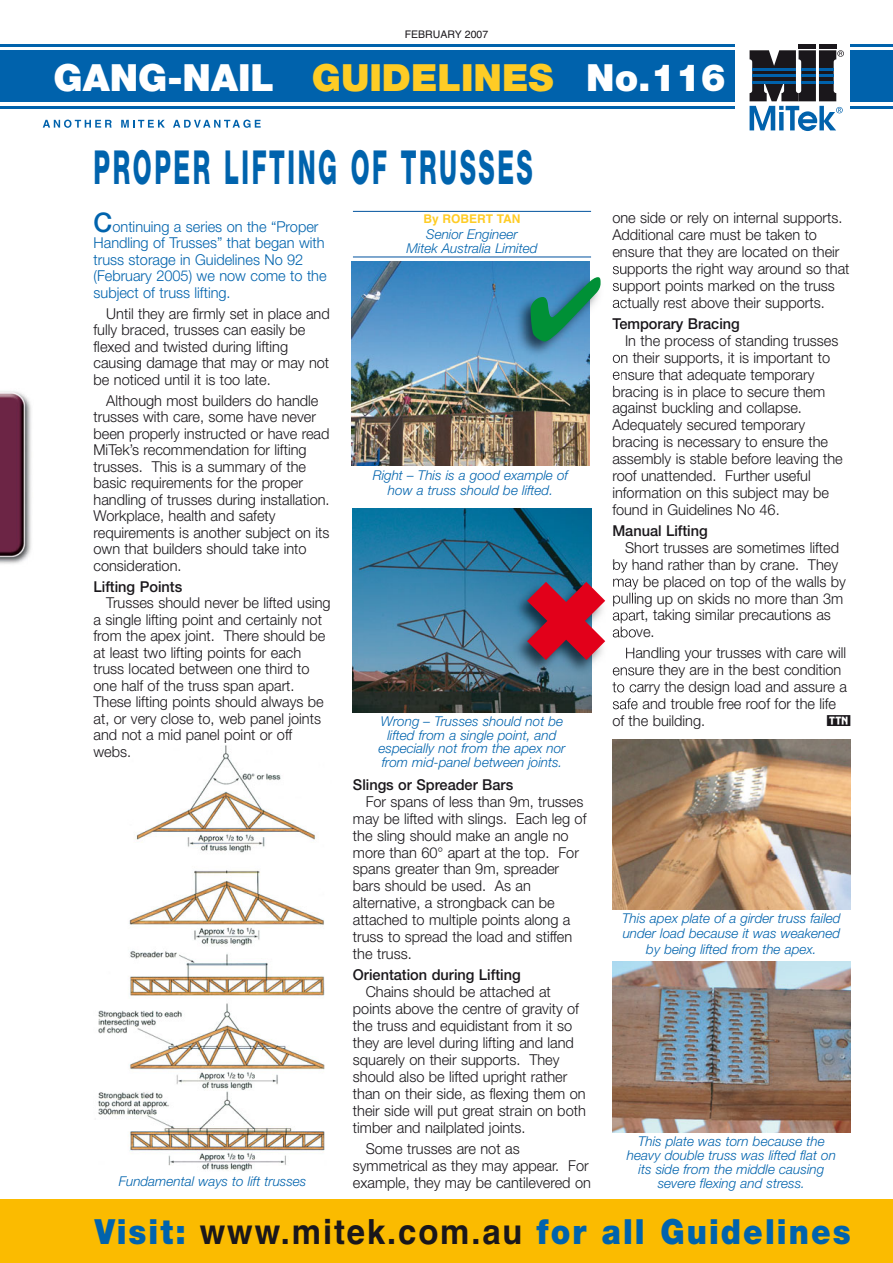
<style>
.page{position:relative;width:893px;height:1263px;background:#fff}
.page>*{position:absolute;margin:0;border:0;box-sizing:border-box;transform-origin:0 0}
.t1{font:800 46.95px "Helvetica Neue";letter-spacing:.105em;color:#0063ad;scale:.52 1}
.t2{font:900 37.5px "Helvetica Neue";color:#fff}
.t3{font:900 34.65px "Helvetica Neue";letter-spacing:.065em;color:#0063ad;scale:.9 1}
.t4{font:15.75px "TTN";color:#1a171b}
.t5{font:300 15px/17px "Helvetica Neue";color:#1a171b}
.t6{font:300 15px/16.5px "Helvetica Neue";color:#0063ad}
.t7{font:500 15px "Helvetica Neue";color:#1a171b}
.t8{font:italic 300 13.5px/13.5px "Helvetica Neue";color:#0063ad;text-align:center}
.t9{font:700 12px "Helvetica";color:#fecc25}
.t10{font:10.5px "Helvetica";color:#1a171b}
.s1{color:#fecc25}
.s2{font-weight:500;font-size:27px}
.s3{font-family:"Helvetica";font-weight:700;color:#1a171b}
</style>
<div class="page">
<div style="left:799px;top:44px;width:17px;height:5px;background:#1a171b"></div>
<div style="left:819px;top:44px;width:17px;height:5px;background:#1a171b"></div>
<svg style="left:750px;top:50px;width:94px;height:81px"></svg>
<div style="left:0;top:51px;width:735px;height:51px;background:#0062ac"></div>
<div style="left:850px;top:51px;width:43px;height:51px;background:#0062ac"></div>
<hr style="left:0;top:106px;width:735px;height:3px;background:#0062ac">
<hr style="left:850px;top:106px;width:43px;height:3px;background:#0062ac">
<hr style="left:0;top:44px;width:735px;height:3px;background:#0062ac">
<hr style="left:850px;top:44px;width:43px;height:3px;background:#0062ac">
<svg style="left:43px;top:120px;width:69px;height:8px"></svg>
<svg style="left:121px;top:120px;width:44px;height:8px"></svg>
<svg style="left:173px;top:120px;width:88px;height:8px"></svg>
<div style="left:0;top:1199px;width:893px;height:64px;background:#fbbb00"></div>
<img style="left:0;top:391px;width:32px;height:173px">
<hr style="left:353px;top:211px;width:238px;height:1px;background:#00529e">
<hr style="left:353px;top:257px;width:238px;height:1px;background:#00529e">
<img style="left:612px;top:962px;width:238px;height:170px">
<img style="left:353px;top:508px;width:238px;height:204px">
<img style="left:612px;top:739px;width:238px;height:170px">
<img style="left:351px;top:262px;width:239px;height:204px">
<img style="left:98px;top:745px;width:227px;height:426px">
<img style="left:498px;top:263px;width:120px;height:125px">
<svg style="left:613px;top:266px;width:8px;height:8px"></svg>
<svg style="left:613px;top:283px;width:8px;height:8px"></svg>
<svg style="left:613px;top:300px;width:8px;height:8px"></svg>
<svg style="left:612px;top:318px;width:9px;height:11px"></svg>
<svg style="left:613px;top:355px;width:7px;height:8px"></svg>
<svg style="left:613px;top:372px;width:7px;height:8px"></svg>
<img style="left:484px;top:565px;width:152px;height:148px">
<img style="left:484px;top:565px;width:107px;height:147px">
<img style="left:613px;top:565px;width:23px;height:8px">
<img style="left:613px;top:579px;width:23px;height:10px">
<img style="left:613px;top:593px;width:23px;height:13px">
<img style="left:613px;top:612px;width:23px;height:11px">
<img style="left:613px;top:627px;width:23px;height:10px">
<svg style="left:626px;top:648px;width:8px;height:10px"></svg>
<img style="left:613px;top:667px;width:23px;height:8px">
<img style="left:612px;top:682px;width:24px;height:10px">
<img style="left:613px;top:698px;width:23px;height:11px">
<svg style="left:531px;top:277px;width:70px;height:64px;background:#5788af"></svg>
<svg style="left:527px;top:582px;width:78px;height:78px;background:#41677b"></svg>
<p class="t10" style="left:405px;top:30px;width:85px">FEBRUARY 2007</p>
<h2 class="t2" style="left:54px;top:64px;width:674px">GANG-NAIL <span class="s1">GUIDELINES</span> No.116</h2>
<h1 class="t1" style="left:94px;top:150px;width:846px">PROPER LIFTING OF TRUSSES</h1>
<p class="t6" style="left:94px;top:220px;width:235px"><span class="s2">C</span>ontinuing a series on the “Proper<br>Handling of Trusses” that began with truss storage in Guidelines No 92 (February 2005) we now come to the subject of truss lifting.</p>
<p class="t5" style="left:94px;top:307px;width:238px;line-height:16.5px;text-indent:13px">Until they are firmly set in place and fully braced, trusses can easily be flexed and twisted during lifting causing damage that may or may not be noticed until it is too late.</p>
<p class="t5" style="left:94px;top:393px;width:238px;line-height:16.5px;text-indent:13px">Although most builders do handle trusses with care, some have never been properly instructed or have read MiTek’s recommendation for lifting trusses. This is a summary of the basic requirements for the proper handling of trusses during installation.<br>Workplace, health and safety requirements is another subject on its own that builders should take into consideration.</p>
<p class="t7" style="left:94px;top:581px;width:90px">Lifting Points</p>
<p class="t5" style="left:94px;top:596px;width:239px;line-height:16.5px;text-indent:13px">Trusses should never be lifted using a single lifting point and certainly not from the apex joint. There should be at least two lifting points for each truss located between one third to one half of the truss span apart.<br>These lifting points should always be at, or very close to, web panel joints and not a mid panel point or off webs.</p>
<p class="t8" style="left:119px;top:1176px;width:189px">Fundamental ways to lift trusses</p>
<p class="t9" style="left:423px;top:215px;width:99px">By ROBERT TAN</p>
<p class="t8" style="left:406px;top:229px;width:133px">Senior Engineer<br>Mitek Australia Limited</p>
<p class="t8" style="left:373px;top:468px;width:197px;line-height:15.5px">Right – This is a good example of how a truss should be lifted.</p>
<p class="t8" style="left:379px;top:716px;width:188px">Wrong – Trusses should not be lifted from a single point, and especially not from the apex nor from mid-panel between joints.</p>
<p class="t7" style="left:353px;top:779px;width:162px">Slings or Spreader Bars</p>
<p class="t5" style="left:353px;top:794px;width:235px;text-indent:13px">For spans of less than 9m, trusses may be lifted with slings. Each leg of the sling should make an angle no more than 60° apart at the top. For spans greater than 9m, spreader bars should be used. As an alternative, a strongback can be attached to multiple points along a truss to spread the load and stiffen the truss.</p>
<p class="t7" style="left:353px;top:970px;width:169px">Orientation during Lifting</p>
<p class="t5" style="left:353px;top:985px;width:234px;text-indent:13px">Chains should be attached at points above the centre of gravity of the truss and equidistant from it so they are level during lifting and land squarely on their supports. They should also be lifted upright rather than on their side, as flexing them on their side will put great strain on both timber and nailplated joints.</p>
<p class="t5" style="left:353px;top:1141px;width:239px;text-indent:13px">Some trusses are not as symmetrical as they may appear. For example, they may be cantilevered on</p>
<p class="t5" style="left:612px;top:211px;width:239px">one side or rely on internal supports.<br>Additional care must be taken to ensure that they are located on their supports the right way around so that support points marked on the truss actually rest above their supports.</p>
<p class="t7" style="left:612px;top:318px;width:129px">Temporary Bracing</p>
<p class="t5" style="left:612px;top:333px;width:232px;text-indent:13px">In the process of standing trusses on their supports, it is important to ensure that adequate temporary bracing is in place to secure them against buckling and collapse.<br>Adequately secured temporary bracing is necessary to ensure the assembly is stable before leaving the roof unattended. Further useful information on this subject may be found in Guidelines No 46.</p>
<p class="t7" style="left:612px;top:525px;width:97px">Manual Lifting</p>
<p class="t5" style="left:612px;top:540px;width:235px;text-indent:13px">Short trusses are sometimes lifted by hand rather than by crane. They may be placed on top of the walls by pulling up on skids no more than 3m apart, taking similar precautions as above.</p>
<p class="t5" style="left:612px;top:646px;width:236px;text-indent:13px">Handling your trusses with care will ensure they are in the best condition to carry the design load and assure a safe and trouble free roof for the life of the building.</p>
<p class="t4" style="left:827px;top:711px;width:25px">A</p>
<p class="t8" style="left:622px;top:912px;width:220px;line-height:15.1px">This apex plate of a girder truss failed under load because it was weakened by being lifted from the apex.</p>
<p class="t8" style="left:627px;top:1135px;width:210px;line-height:14.1px">This plate was torn because the heavy double truss was lifted flat on its side from the middle causing severe flexing and stress.</p>
<h3 class="t3" style="left:95px;top:1219px;width:841px">Visit: <span class="s3">www.mitek.com.au</span> for all Guidelines</h3>
</div>
